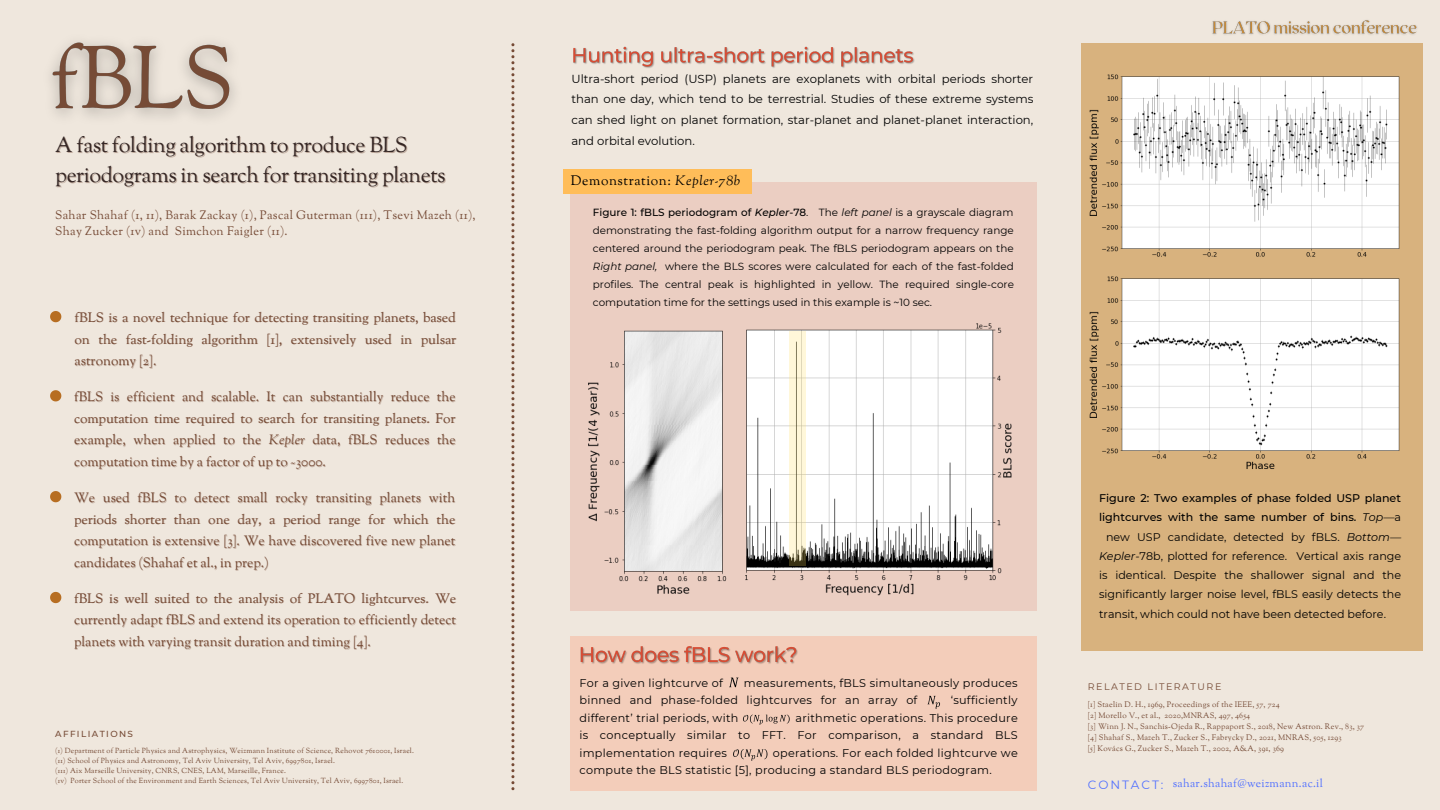
<style>
.page{position:relative;width:1440px;height:810px;background:#efe7dd}
.page>*{position:absolute;margin:0;border:0;box-sizing:border-box;transform-origin:0 0}
.t1{font:21.5px/29.7px "Sorts Mill Goudy";letter-spacing:-.02em;color:#342624}
.t2{font:13.6px "Sorts Mill Goudy";letter-spacing:.04em;color:#000}
.t3{font:13.5px/21.7px "Sorts Mill Goudy";color:#764b36;text-align:justify}
.t4{font:12.1px/16.5px "Sorts Mill Goudy";letter-spacing:.025em;color:#764b36}
.t5{font:12px "Montserrat";letter-spacing:.16em;color:#5271ff}
.t6{font:11.6px/20.9px "Montserrat";color:#000;text-align:justify}
.t7{font:11.4px "Sorts Mill Goudy";letter-spacing:.025em;color:#5271ff}
.t8{font:11.2px/17.5px "Montserrat";letter-spacing:.025em;color:#000}
.t9{font:11.1px "Montserrat";color:#000}
.t10{font:500 11.1px "Montserrat";color:#000}
.t11{font:10.4px/18px "Montserrat";color:#000;text-align:justify}
.t12{font:9.5px "Montserrat";letter-spacing:.16em;color:#764b36}
.t13{font:500 8.8px "Montserrat";letter-spacing:.16em;color:#764b36}
.t14{font:7.9px "Sorts Mill Goudy";letter-spacing:.025em;color:#764b36}
.t15{font:7.3px "Sorts Mill Goudy";letter-spacing:.025em;color:#764b36}
.s1{font-style:italic}
.s2{font-weight:500}
.s3{font-weight:500;font-style:italic}
.s4{font-weight:400;font-style:italic}
.s5{font-weight:400}
</style>
<div class="page">
<svg style="left:511px;top:43px;width:3px;height:747px"></svg>
<div style="left:1081px;top:43px;width:342px;height:608px;background:#d8b27e"></div>
<svg style="left:50px;top:311px;width:11px;height:11px"></svg>
<svg style="left:50px;top:390px;width:11px;height:11px"></svg>
<svg style="left:50px;top:491px;width:11px;height:11px"></svg>
<svg style="left:50px;top:592px;width:11px;height:11px"></svg>
<div style="left:570px;top:182px;width:466px;height:428px;background:#ebcec2"></div>
<img style="left:745px;top:323px;width:267px;height:273px">
<svg style="left:789px;top:331px;width:17px;height:235px;background:#ede5c7"></svg>
<div style="left:563px;top:169px;width:189px;height:25px;background:#ffbd59"></div>
<img style="left:1089px;top:276px;width:311px;height:193px">
<img style="left:1089px;top:74px;width:311px;height:183px">
<div style="left:570px;top:636px;width:467px;height:155px;background:#f3cdba"></div>
<img style="left:729px;top:677px;width:10px;height:11px">
<img style="left:743px;top:714px;width:47px;height:10px">
<img style="left:733px;top:749px;width:35px;height:11px">
<img style="left:927px;top:695px;width:13px;height:13px">
<img style="left:588px;top:330px;width:139px;height:264px">
<img style="left:573px;top:46px;width:342px;height:22px">
<img style="left:51px;top:42px;width:184px;height:75px">
<img style="left:1212px;top:20px;width:205px;height:15px">
<img style="left:580px;top:646px;width:218px;height:18px">
<p class="t1" style="left:55px;top:132px;width:392px">A fast folding algorithm to produce BLS periodograms in search for transiting planets</p>
<p class="t4" style="left:55px;top:208px;width:422px">Sahar Shahaf (1, 11), Barak Zackay (1), Pascal Guterman (111), Tsevi Mazeh (11),<br>Shay Zucker (1v) and Simchon Faigler (11).</p>
<p class="t3" style="left:75px;top:308px;width:383px">fBLS is a novel technique for detecting transiting planets, based on the fast-folding algorithm [1], extensively used in pulsar astronomy [2].</p>
<p class="t3" style="left:74px;top:387px;width:383px">fBLS is efficient and scalable. It can substantially reduce the computation time required to search for transiting planets. For example, when applied to the <span class="s1">Kepler</span> data, fBLS reduces the computation time by a factor of up to ~3000.</p>
<p class="t3" style="left:74px;top:488px;width:383px">We used fBLS to detect small rocky transiting planets with periods shorter than one day, a period range for which the computation is extensive [3]. We have discovered five new planet candidates (Shahaf et al., in prep.)</p>
<p class="t3" style="left:74px;top:589px;width:384px">fBLS is well suited to the analysis of PLATO lightcurves. We currently adapt fBLS and extend its operation to efficiently detect planets with varying transit duration and timing [4].</p>
<p class="t6" style="left:571px;top:68px;width:464px">Ultra-short period (USP) planets are exoplanets with orbital periods shorter than one day, which tend to be terrestrial. Studies of these extreme systems can shed light on planet formation, star-planet and planet-planet interaction, and orbital evolution.</p>
<p class="t2" style="left:571px;top:171px;width:171px">Demonstration: <span class="s1">Kepler-78b</span></p>
<p class="t11" style="left:593px;top:203px;width:423px"><span class="s2">Figure 1: fBLS periodogram of</span> <span class="s3">Kepler</span><span class="s2">-78</span>. The <span class="s1">left panel</span> is a grayscale diagram demonstrating the fast-folding algorithm output for a narrow frequency range centered around the periodogram peak. The fBLS periodogram appears on the <span class="s1">Right panel,</span> where the BLS scores were calculated for each of the fast-folded profiles. The central peak is highlighted in yellow. The required single-core computation time for the settings used in this example is ~10 sec.</p>
<p class="t10" style="left:1099px;top:491px;width:303px">Figure 2: Two examples of phase folded USP planet</p>
<p class="t10" style="left:1099px;top:511px;width:303px">lightcurves with the same number of bins. <span class="s4">Top—</span><span class="s5">a</span></p>
<p class="t9" style="left:1106px;top:530px;width:297px">new USP candidate, detected by fBLS. <span class="s1">Bottom—</span></p>
<p class="t9" style="left:1099px;top:549px;width:304px"><span class="s1">Kepler-</span>78b, plotted for reference. Vertical axis range</p>
<p class="t9" style="left:1099px;top:568px;width:304px">is identical. Despite the shallower signal and the</p>
<p class="t9" style="left:1099px;top:588px;width:304px">significantly larger noise level, fBLS easily detects the</p>
<p class="t9" style="left:1099px;top:607px;width:288px">transit, which could not have been detected before.</p>
<p class="t8" style="left:579px;top:674px;width:440px;text-indent:164px">measurements, fBLS simultaneously produces binned and phase-folded lightcurves for an array of</p>
<p class="t8" style="left:579px;top:674px;width:145px">For a given lightcurve of</p>
<p class="t12" style="left:1088px;top:681px;width:135px">RELATED LITERATURE</p>
<p class="t14" style="left:1088px;top:699px;width:193px">[1] Staelin D. H., 1969, Proceedings of the IEEE, 57, 724</p>
<p class="t14" style="left:1088px;top:710px;width:164px">[2] Morello V., et al., 2020,MNRAS, 497, 4654</p>
<p class="t14" style="left:1088px;top:721px;width:278px">[3] Winn J. N., Sanchis-Ojeda R., Rappaport S., 2018, New Astron. Rev., 83, 37</p>
<p class="t14" style="left:1088px;top:732px;width:255px">[4] Shahaf S., Mazeh T., Zucker S., Fabrycky D., 2021, MNRAS, 505, 1293</p>
<p class="t14" style="left:1088px;top:743px;width:198px">[5] Kovács G., Zucker S., Mazeh T., 2002, A&amp;A, 391, 369</p>
<p class="t8" style="left:951px;top:691px;width:68px">‘sufficiently</p>
<p class="t8" style="left:579px;top:709px;width:161px">different’ trial periods, with</p>
<p class="t8" style="left:579px;top:709px;width:440px;text-align:justify;text-indent:216px">arithmetic operations. This procedure is conceptually similar to FFT. For comparison, a standard BLS implementation requires</p>
<p class="t13" style="left:55px;top:729px;width:79px">AFFILIATIONS</p>
<p class="t15" style="left:55px;top:746px;width:360px">(1) Department of Particle Physics and Astrophysics, Weizmann Institute of Science, Rehovot 7610001, Israel.</p>
<p class="t15" style="left:55px;top:756px;width:281px">(11) School of Physics and Astronomy, Tel Aviv University, Tel Aviv, 6997801, Israel.</p>
<p class="t15" style="left:55px;top:766px;width:232px">(111) Aix Marseille University, CNRS, CNES, LAM, Marseille, France.</p>
<p class="t15" style="left:55px;top:776px;width:350px">(1v) Porter School of the Environment and Earth Sciences, Tel Aviv University, Tel Aviv, 6997801, Israel.</p>
<p class="t5" style="left:1088px;top:777px;width:77px">CONTACT:</p>
<p class="t7" style="left:1173px;top:776px;width:152px">sahar.shahaf@weizmann.ac.il</p>
<p class="t8" style="left:579px;top:744px;width:440px;text-indent:193px">operations. For each folded lightcurve we compute the BLS statistic [5], producing a standard BLS periodogram.</p>
</div>
